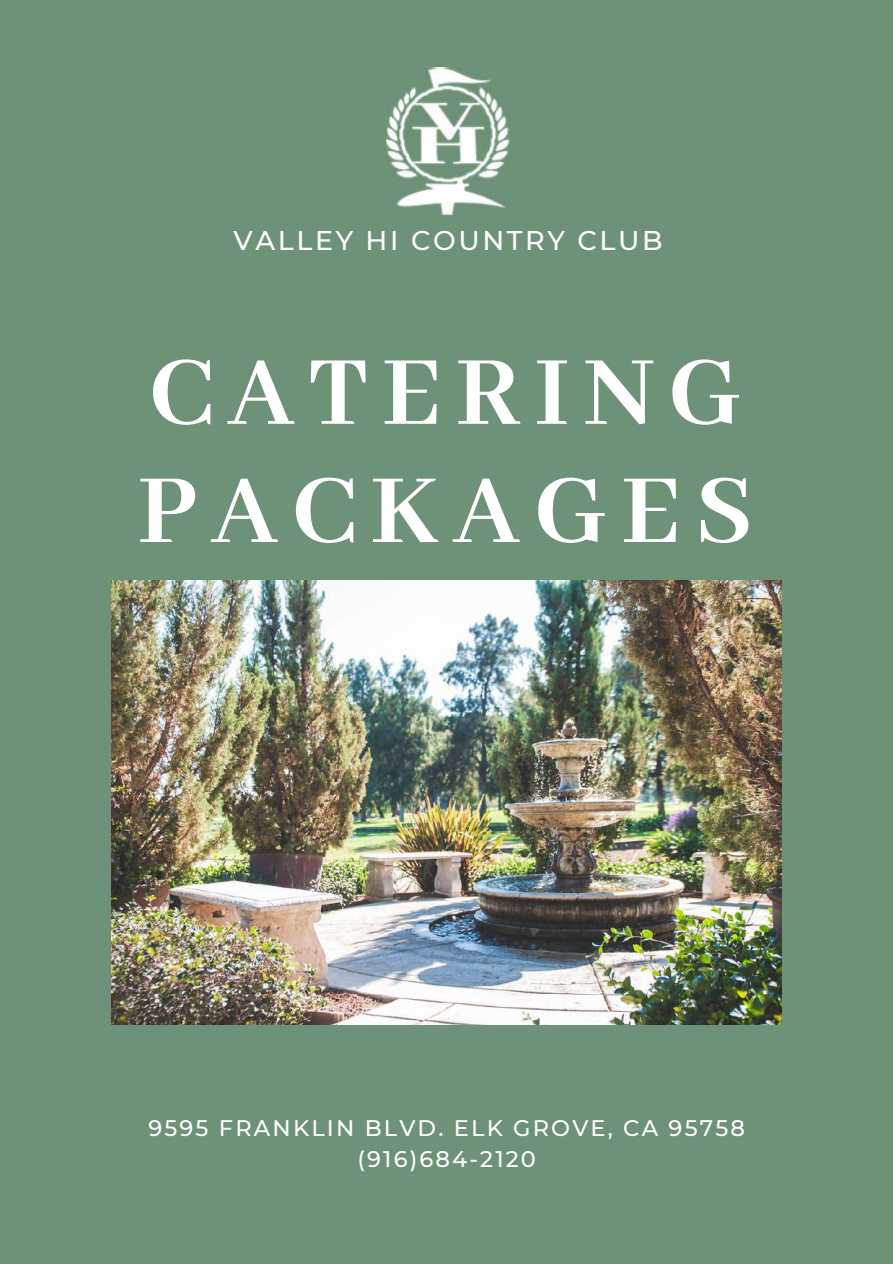
<style>
.page{position:relative;width:893px;height:1264px;background:#fff}
.page>*{position:absolute;margin:0;border:0;box-sizing:border-box;transform-origin:0 0}
.t1{font:700 108px/118.2px "Abhaya Libre";letter-spacing:.13em;color:#fff}
.t2{font:500 27px "Montserrat";letter-spacing:.095em;color:#fff}
.t3{font:500 22.5px/31.5px "Montserrat";letter-spacing:.095em;color:#fff;text-align:center}
</style>
<div class="page">
<div style="left:0;top:0;width:892px;height:1263px;background:#6e9277"></div>
<img style="left:112px;top:580px;width:669px;height:444px">
<img style="left:387px;top:67px;width:123px;height:149px">
<p class="t2" style="left:233px;top:224px;width:430px">VALLEY HI COUNTRY CLUB</p>
<h1 class="t1" style="left:137px;top:337px;width:617px">CATERING<br>PACKAGES</h1>
<p class="t3" style="left:148px;top:1111px;width:598px">9595 FRANKLIN BLVD. ELK GROVE, CA 95758 (916)684-2120</p>
</div>
